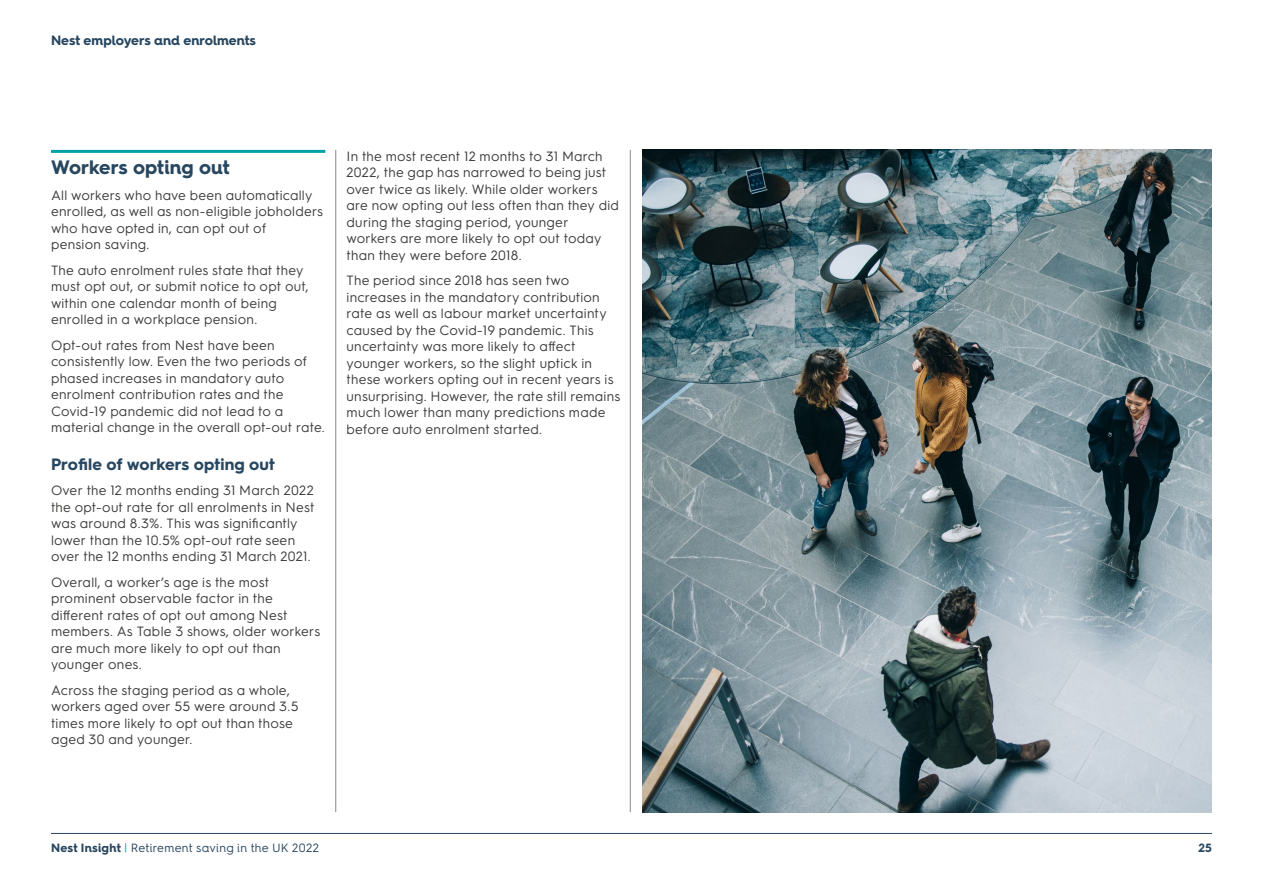
<style>
.page{position:relative;width:1263px;height:893px;background:#fff}
.page>*{position:absolute;margin:0;border:0;box-sizing:border-box;transform-origin:0 0}
.Subheading_L1_13_17p{font:700 19.5px "Hurme Geometric Sans 4";color:#27465f}
.Subheading_L2_11_13p{font:700 16.5px "Hurme Geometric Sans 3";color:#27465f}
.Body_Text_9_11pt___6{font:13.5px/16.5px "Hurme Geometric Sans 3";letter-spacing:.015em;color:#3d3c3b}
.t1{font:700 13.5px "Hurme Geometric Sans 4";color:#27465f}
.t2{font:12px "Hurme Geometric Sans 4";letter-spacing:.015em;color:#27465f}
.t3{font:700 12px "Hurme Geometric Sans 4";color:#27465f}
.s1{font-weight:700}
.s2{color:#00a3a6}
</style>
<div class="page">
<hr style="left:51px;top:833px;width:1161px;height:1px;background:#27465f">
<hr style="left:335px;top:150px;width:1px;height:662px;background:#878787">
<hr style="left:630px;top:150px;width:1px;height:662px;background:#878787">
<hr style="left:51px;top:150px;width:274px;height:3px;background:#00a3a6">
<img style="left:642px;top:150px;width:570px;height:662px">
<p class="t1" style="left:51px;top:31px;width:206px">Nest employers and enrolments</p>
<h1 class="Subheading_L1_13_17p" style="left:51px;top:154px;width:180px">Workers opting out</h1>
<p class="Body_Text_9_11pt___6" style="left:51px;top:186px;width:274px">All workers who have been automatically enrolled, as well as non-eligible jobholders who have opted in, can opt out of<br>pension saving.</p>
<p class="Body_Text_9_11pt___6" style="left:51px;top:261px;width:259px">The auto enrolment rules state that they must opt out, or submit notice to opt out, within one calendar month of being enrolled in a workplace pension.</p>
<p class="Body_Text_9_11pt___6" style="left:51px;top:336px;width:275px">Opt-out rates from Nest have been consistently low. Even the two periods of phased increases in mandatory auto enrolment contribution rates and the Covid-19 pandemic did not lead to a material change in the overall opt-out rate.</p>
<h2 class="Subheading_L2_11_13p" style="left:51px;top:452px;width:226px">Profile of workers opting out</h2>
<p class="Body_Text_9_11pt___6" style="left:51px;top:481px;width:265px">Over the 12 months ending 31 March 2022 the opt-out rate for all enrolments in Nest was around 8.3%. This was significantly lower than the 10.5% opt-out rate seen over the 12 months ending 31 March 2021.</p>
<p class="Body_Text_9_11pt___6" style="left:51px;top:573px;width:271px">Overall, a worker’s age is the most prominent observable factor in the different rates of opt out among Nest members. As Table 3 shows, older workers are much more likely to opt out than younger ones.</p>
<p class="Body_Text_9_11pt___6" style="left:51px;top:681px;width:249px">Across the staging period as a whole, workers aged over 55 were around 3.5 times more likely to opt out than those aged 30 and younger.</p>
<p class="Body_Text_9_11pt___6" style="left:347px;top:147px;width:274px">In the most recent 12 months to 31 March 2022, the gap has narrowed to being just over twice as likely. While older workers are now opting out less often than they did during the staging period, younger workers are more likely to opt out today than they were before 2018.</p>
<p class="Body_Text_9_11pt___6" style="left:347px;top:271px;width:275px">The period since 2018 has seen two increases in the mandatory contribution rate as well as labour market uncertainty caused by the Covid-19 pandemic. This uncertainty was more likely to affect younger workers, so the slight uptick in these workers opting out in recent years is unsurprising. However, the rate still remains much lower than many predictions made before auto enrolment started.</p>
<p class="t2" style="left:51px;top:839px;width:270px"><span class="s1">Nest Insight</span> <span class="s2">|</span> Retirement saving in the UK 2022</p>
<p class="t3" style="left:1198px;top:839px;width:15px">25</p>
</div>
